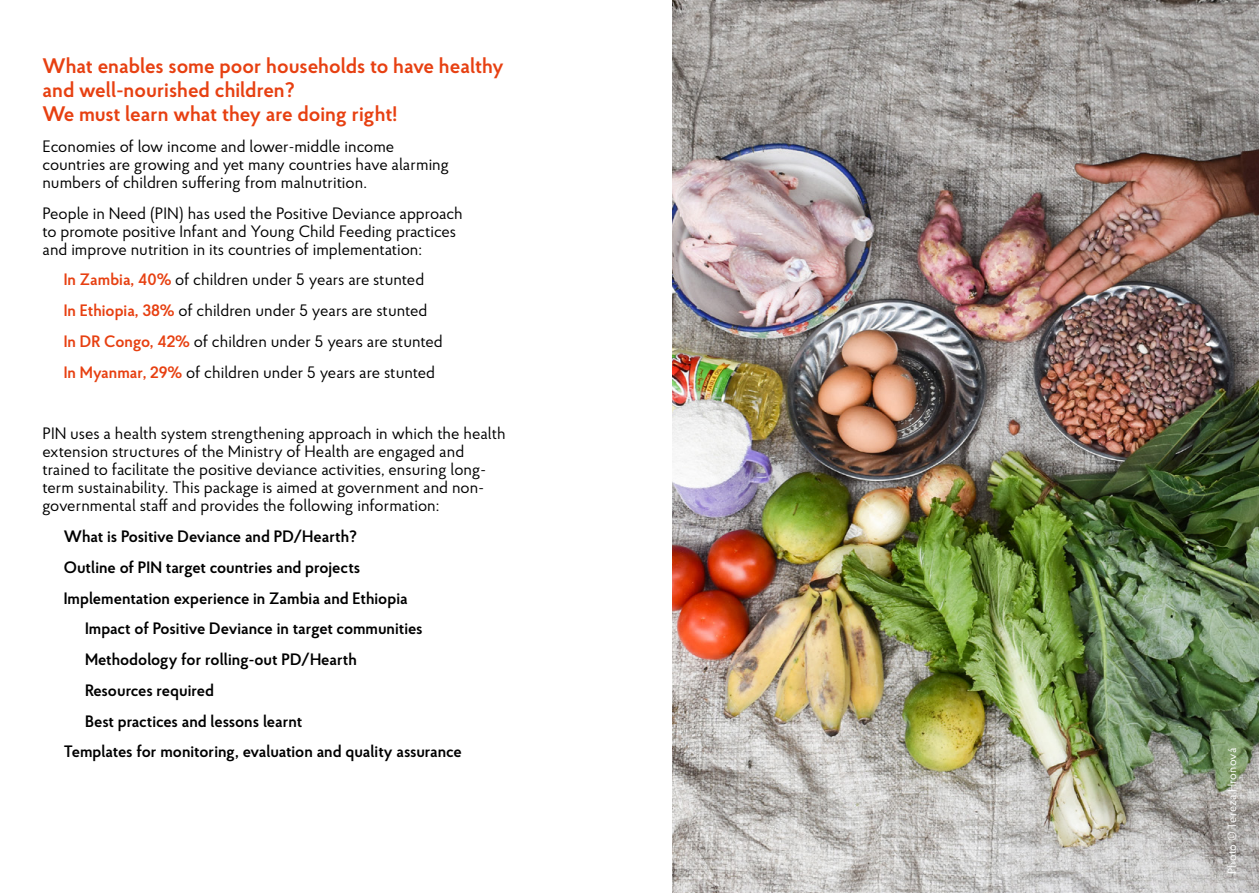
<style>
.page{position:relative;width:1259px;height:893px;background:#fff}
.page>*{position:absolute;margin:0;border:0;box-sizing:border-box;transform-origin:0 0}
.t1{font:600 21px/24px "Proba Pro";color:#e74011}
.t2{font:16.5px/18px "Proba Pro";color:#000}
.t3{font:600 16.5px "Proba Pro";color:#000}
.t4{font:12px "Proba Pro";letter-spacing:.01em;color:#fff}
.s1{font-weight:600;color:#e74011}
</style>
<div class="page">
<img style="left:672px;top:0;width:587px;height:893px">
<p class="t1" style="left:43px;top:53px;width:462px">What enables some poor households to have healthy and well-nourished children?<br>We must learn what they are doing right!</p>
<p class="t2" style="left:43px;top:137px;width:408px">Economies of low income and lower-middle income countries are growing and yet many countries have alarming numbers of children suffering from malnutrition.</p>
<p class="t2" style="left:43px;top:204px;width:422px">People in Need (PIN) has used the Positive Deviance approach to promote positive Infant and Young Child Feeding practices and improve nutrition in its countries of implementation:</p>
<p class="t2" style="left:64px;top:264px;width:380px;line-height:30.8px"><span class="s1">In Zambia, 40%</span> of children under 5 years are stunted<br><span class="s1">In Ethiopia, 38%</span> of children under 5 years are stunted <span class="s1">In DR Congo, 42%</span> of children under 5 years are stunted <span class="s1">In Myanmar, 29%</span> of children under 5 years are stunted</p>
<p class="t2" style="left:43px;top:424px;width:464px">PIN uses a health system strengthening approach in which the health extension structures of the Ministry of Health are engaged and trained to facilitate the positive deviance activities, ensuring long&shy;term sustainability. This package is aimed at government and non&shy;governmental staff and provides the following information:</p>
<p class="t3" style="left:64px;top:525px;width:295px">What is Positive Deviance and PD/Hearth?</p>
<p class="t3" style="left:64px;top:556px;width:298px">Outline of PIN target countries and projects</p>
<p class="t3" style="left:64px;top:587px;width:345px">Implementation experience in Zambia and Ethiopia</p>
<p class="t3" style="left:85px;top:617px;width:339px">Impact of Positive Deviance in target communities</p>
<p class="t3" style="left:85px;top:648px;width:273px">Methodology for rolling-out PD/Hearth</p>
<p class="t3" style="left:85px;top:679px;width:130px">Resources required</p>
<p class="t3" style="left:85px;top:710px;width:219px">Best practices and lessons learnt</p>
<p class="t3" style="left:64px;top:740px;width:400px">Templates for monitoring, evaluation and quality assurance</p>
<p class="t4" style="left:1224px;top:874px;width:127px;rotate:-90deg">Photo © Tereza Hronová</p>
</div>
